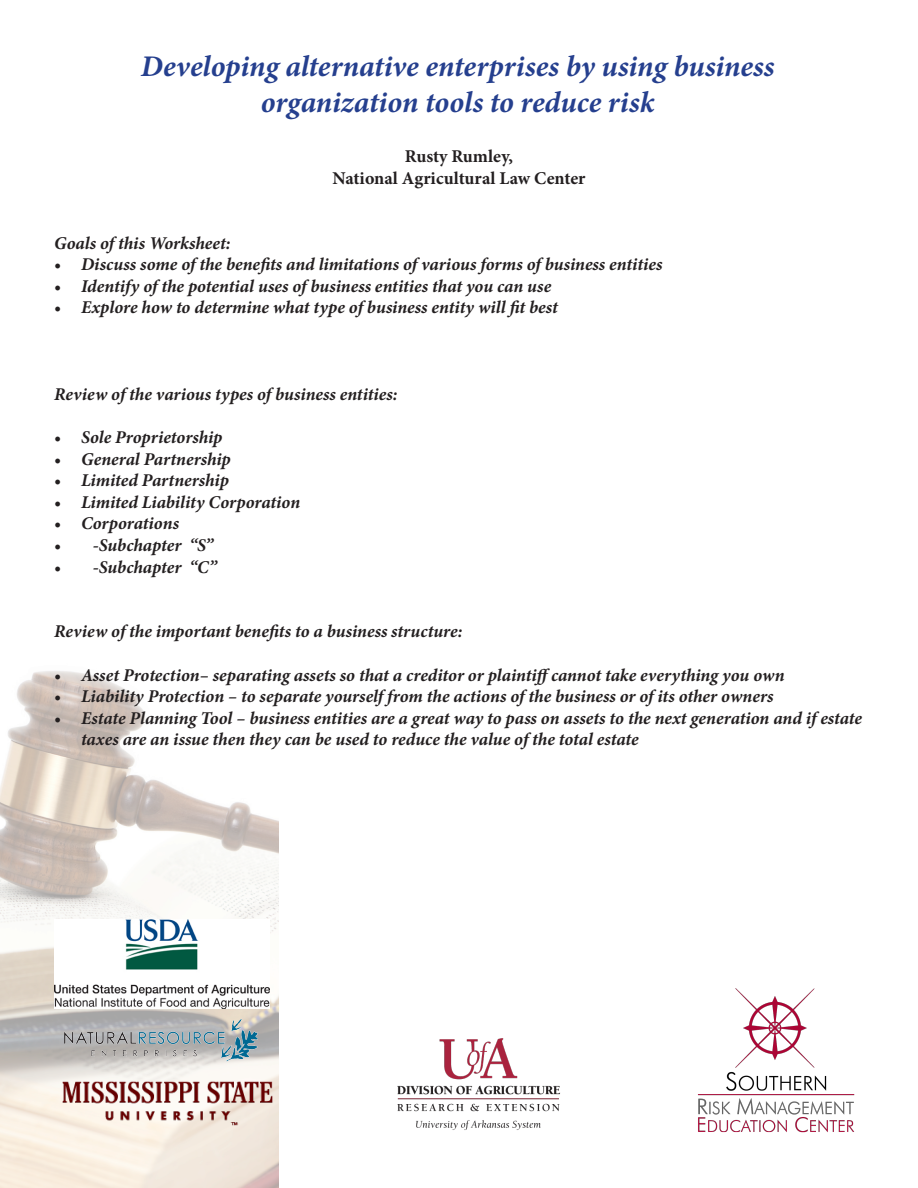
<style>
.page{position:relative;width:918px;height:1188px;background:#fff}
.page>*{position:absolute;margin:0;border:0;box-sizing:border-box;transform-origin:0 0}
.t1{font:italic 700 30px "Minion Pro";letter-spacing:-.005em;color:#253f8e}
.t2{font:italic 700 18px/21.6px "Minion Pro";letter-spacing:-.005em;color:#231f20}
.t3{font:700 18px "Minion Pro";color:#231f20}
</style>
<div class="page">
<img style="left:0;top:671px;width:279px;height:517px">
<img style="left:697px;top:988px;width:158px;height:145px">
<img style="left:54px;top:1074px;width:225px;height:60px">
<img style="left:54px;top:1013px;width:207px;height:61px">
<img style="left:397px;top:1038px;width:163px;height:92px">
<img style="left:54px;top:919px;width:216px;height:89px">
<p class="t1" style="left:141px;top:45px;width:635px">Developing alternative enterprises by using business</p>
<p class="t1" style="left:261px;top:81px;width:395px">organization tools to reduce risk</p>
<p class="t3" style="left:405px;top:144px;width:110px">Rusty Rumley,</p>
<p class="t3" style="left:333px;top:165px;width:254px">National Agricultural Law Center</p>
<p class="t2" style="left:54px;top:232px;width:178px">Goals of this Worksheet:</p>
<p class="t2" style="left:54px;top:253px;width:610px">• Discuss some of the benefits and limitations of various forms of business entities</p>
<p class="t2" style="left:54px;top:275px;width:499px">• Identify of the potential uses of business entities that you can use</p>
<p class="t2" style="left:54px;top:296px;width:505px">• Explore how to determine what type of business entity will fit best</p>
<p class="t2" style="left:54px;top:383px;width:345px">Review of the various types of business entities:</p>
<p class="t2" style="left:54px;top:426px;width:170px">• Sole Proprietorship</p>
<p class="t2" style="left:54px;top:448px;width:178px">• General Partnership</p>
<p class="t2" style="left:54px;top:469px;width:176px">• Limited Partnership</p>
<p class="t2" style="left:54px;top:491px;width:248px">• Limited Liability Corporation</p>
<p class="t2" style="left:54px;top:512px;width:127px">• Corporations</p>
<p class="t2" style="left:54px;top:534px;width:161px">• -Subchapter “S”</p>
<p class="t2" style="left:54px;top:556px;width:164px">• -Subchapter “C”</p>
<p class="t2" style="left:54px;top:620px;width:410px">Review of the important benefits to a business structure:</p>
<p class="t2" style="left:54px;top:664px;width:732px">• Asset Protection– separating assets so that a creditor or plaintiff cannot take everything you own</p>
<p class="t2" style="left:54px;top:685px;width:721px">• Liability Protection – to separate yourself from the actions of the business or of its other owners</p>
<p class="t2" style="left:81px;top:707px;width:783px;text-indent:-27px">• Estate Planning Tool – business entities are a great way to pass on assets to the next generation and if estate taxes are an issue then they can be used to reduce the value of the total estate</p>
</div>
